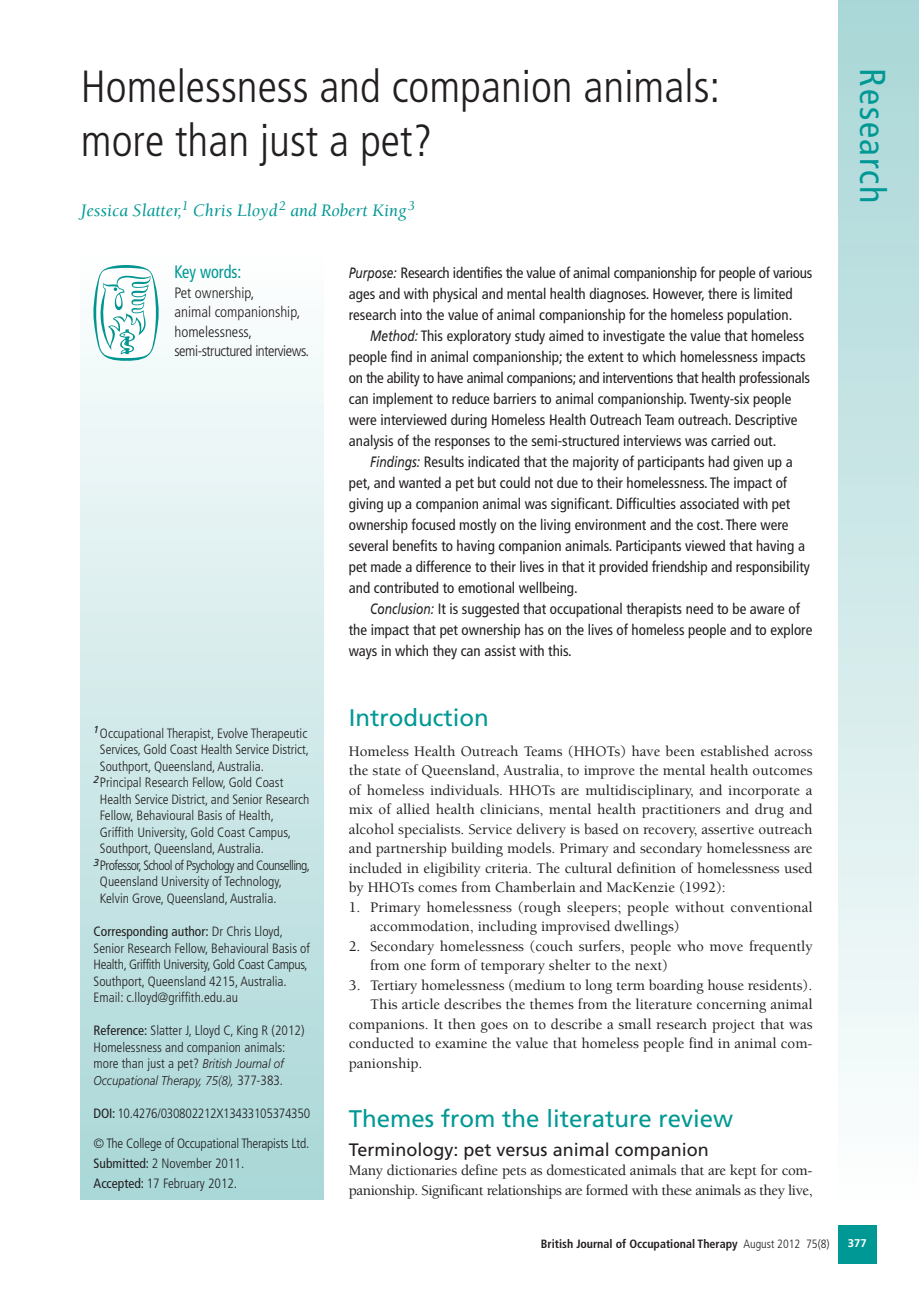
<style>
.page{position:relative;width:919px;height:1289px;background:#fff}
.page>*{position:absolute;margin:0;border:0;box-sizing:border-box;transform-origin:0 0}
.t1{font:300 condensed 45px/54px "Frutiger";color:#231f20}
.t2{font:condensed 36px "Frutiger";letter-spacing:.05em;color:#009894}
.t3{font:24px "Frutiger";color:#009894}
.t4{font:italic 18px "Berkeley";color:#009894}
.t5{font:18px "Frutiger";color:#231f20}
.t6{font:condensed 18px "Frutiger";color:#009894;scale:.9 1}
.t7{font:condensed 15px/21px "Frutiger";color:#231f20}
.t8{font:500 15px/19.5px "Berkeley";color:#231f20}
.t9{font:500 15px/19.5px "Berkeley";letter-spacing:-.025em;color:#231f20}
.t10{font:300 condensed 15px/19.5px "Frutiger";color:#231f20}
.t11{font:300 condensed 13.5px/16.5px "Frutiger";color:#231f20}
.t12{font:300 condensed 13.5px "Frutiger";letter-spacing:-.045em;color:#231f20}
.t13{font:300 condensed 13.5px "Frutiger";letter-spacing:-.02em;color:#231f20}
.t14{font:italic 300 12.75px "Frutiger";color:#231f20;scale:.9 1}
.t15{font:700 condensed 12px "Frutiger";color:#231f20}
.t16{font:700 11.25px "Frutiger";color:#fff}
.s1{font-weight:400}
.s2{font-style:italic;font-stretch:normal;font-size:12.75px}
.s3{font-style:normal;font-stretch:condensed;font-size:13.5px}
.s4{font-style:italic;font-stretch:normal}
.s5{font-weight:300}
</style>
<div class="page">
<div style="left:838px;top:0;width:80px;height:1199px;background:linear-gradient(to bottom,#a9d6d6,#fcfefe)"></div>
<div style="left:838px;top:1225px;width:38px;height:38px;background:#009894"></div>
<div style="left:81px;top:256px;width:242px;height:943px;background:linear-gradient(to bottom,#fcfefe,#a9d6d7)"></div>
<svg style="left:93px;top:265px;width:66px;height:96px"></svg>
<h1 class="t1" style="left:81px;top:63px;width:641px">Homelessness and companion animals: more than just a pet?</h1>
<p class="t4" style="left:81px;top:204px;width:335px">Jessica Slatter,<sup>1</sup> Chris Lloyd <sup>2</sup> and Robert King <sup>3</sup></p>
<p class="t6" style="left:174px;top:265px;width:76px">Key words:</p>
<p class="t10" style="left:174px;top:284px;width:136px">Pet ownership,<br>animal companionship, homelessness, semi-structured interviews.</p>
<p class="t11" style="left:94px;top:726px;width:215px"><sup>1</sup>Occupational Therapist, Evolve Therapeutic</p>
<p class="t11" style="left:100px;top:742px;width:210px">Services, Gold Coast Health Service District,</p>
<p class="t11" style="left:100px;top:759px;width:165px">Southport, Queensland, Australia.</p>
<p class="t11" style="left:94px;top:775px;width:191px"><sup>2</sup>Principal Research Fellow, Gold Coast</p>
<p class="t11" style="left:100px;top:792px;width:211px">Health Service District, and Senior Research</p>
<p class="t11" style="left:100px;top:808px;width:175px">Fellow, Behavioural Basis of Health,</p>
<p class="t11" style="left:100px;top:825px;width:192px">Griffith University, Gold Coast Campus,</p>
<p class="t11" style="left:100px;top:841px;width:165px">Southport, Queensland, Australia.</p>
<p class="t12" style="left:94px;top:859px;width:218px"><sup>3</sup>Professor, School of Psychology and Counselling,</p>
<p class="t11" style="left:100px;top:874px;width:183px">Queensland University of Technology,</p>
<p class="t11" style="left:100px;top:891px;width:178px">Kelvin Grove, Queensland, Australia.</p>
<p class="t11" style="left:94px;top:924px;width:218px"><span class="s1">Corresponding author:</span> Dr Chris Lloyd, Senior Research Fellow, Behavioural Basis of Health, Griffith University, Gold Coast Campus, Southport, Queensland 4215, Australia.<br>Email: c.lloyd@griffith.edu.au</p>
<p class="t11" style="left:94px;top:1023px;width:212px"><span class="s1">Reference:</span> Slatter J, Lloyd C, King R (2012)<br>Homelessness and companion animals: more than just a pet? <span class="s2">British Journal of</span></p>
<p class="t14" style="left:94px;top:1074px;width:212px">Occupational Therapy, 75(8), <span class="s3">377-383.</span></p>
<p class="t13" style="left:94px;top:1107px;width:218px"><span class="s1">DOI:</span> 10.4276/030802212X13433105374350</p>
<p class="t11" style="left:94px;top:1135px;width:217px;line-height:19.5px">© The College of Occupational Therapists Ltd.<br><span class="s1">Submitted:</span> 2 November 2011.<br><span class="s1">Accepted:</span> 17 February 2012.</p>
<p class="t7" style="left:349px;top:263px;width:465px"><span class="s4">Purpose:</span> Research identifies the value of animal companionship for people of various ages and with physical and mental health diagnoses. However, there is limited research into the value of animal companionship for the homeless population.</p>
<p class="t7" style="left:349px;top:326px;width:462px;text-indent:21px"><span class="s4">Method:</span> This exploratory study aimed to investigate the value that homeless people find in animal companionship; the extent to which homelessness impacts on the ability to have animal companions; and interventions that health professionals can implement to reduce barriers to animal companionship. Twenty-six people were interviewed during Homeless Health Outreach Team outreach. Descriptive analysis of the responses to the semi-structured interviews was carried out.</p>
<p class="t7" style="left:349px;top:452px;width:462px;text-indent:21px"><span class="s4">Findings:</span> Results indicated that the majority of participants had given up a pet, and wanted a pet but could not due to their homelessness. The impact of giving up a companion animal was significant. Difficulties associated with pet ownership focused mostly on the living environment and the cost. There were several benefits to having companion animals. Participants viewed that having a pet made a difference to their lives in that it provided friendship and responsibility and contributed to emotional wellbeing.</p>
<p class="t7" style="left:349px;top:599px;width:465px;text-indent:21px"><span class="s4">Conclusion:</span> It is suggested that occupational therapists need to be aware of the impact that pet ownership has on the lives of homeless people and to explore ways in which they can assist with this.</p>
<h3 class="t3" style="left:349px;top:708px;width:141px">Introduction</h3>
<p class="t8" style="left:349px;top:742px;width:465px;text-align:justify">Homeless Health Outreach Teams (HHOTs) have been established across the state of Queensland, Australia, to improve the mental health outcomes of homeless individuals. HHOTs are multidisciplinary, and incorporate a mix of allied health clinicians, mental health practitioners and drug and alcohol specialists. Service delivery is based on recovery, assertive outreach and partnership building models. Primary and secondary homelessness are included in eligibility criteria. The cultural definition of homelessness used by HHOTs comes from Chamberlain and MacKenzie (1992):</p>
<p class="t8" style="left:370px;top:898px;width:444px;text-indent:-21px">1. Primary homelessness (rough sleepers; people without conventional accommodation, including improvised dwellings)</p>
<p class="t8" style="left:370px;top:937px;width:444px;text-indent:-21px">2. Secondary homelessness (couch surfers, people who move frequently from one form of temporary shelter to the next)</p>
<p class="t8" style="left:349px;top:976px;width:465px">3. Tertiary homelessness (medium to long term boarding house residents).</p>
<p class="t8" style="left:370px;top:996px;width:444px">This article describes the themes from the literature concerning animal</p>
<p class="t8" style="left:349px;top:1015px;width:465px">companions. It then goes on to describe a small research project that was</p>
<p class="t8" style="left:349px;top:1035px;width:465px">conducted to examine the value that homeless people find in animal com-</p>
<p class="t8" style="left:349px;top:1054px;width:75px">panionship.</p>
<h3 class="t3" style="left:349px;top:1108px;width:386px">Themes from the literature review</h3>
<p class="t5" style="left:349px;top:1142px;width:361px">Terminology: pet versus animal companion</p>
<p class="t9" style="left:349px;top:1162px;width:465px">Many dictionaries define pets as domesticated animals that are kept for com&shy;panionship. Significant relationships are formed with these animals as they live,</p>
<h2 class="t2" style="left:887px;top:68px;width:136px;rotate:90deg">Research</h2>
<p class="t15" style="left:540px;top:1238px;width:290px">British Journal of Occupational Therapy <span class="s5">August 2012 75(8)</span></p>
<p class="t16" style="left:847px;top:1238px;width:20px">377</p>
</div>
